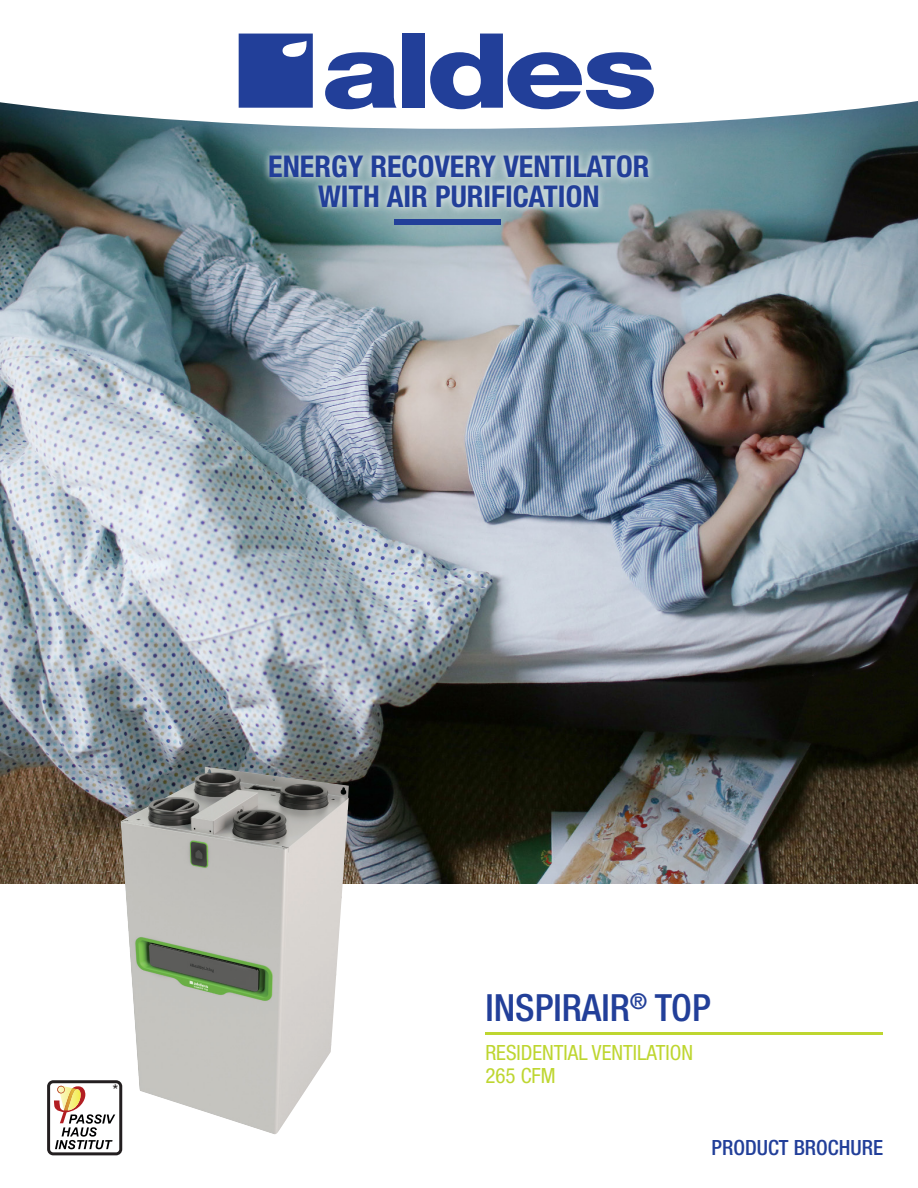
<style>
.page{position:relative;width:918px;height:1188px;background:#fff}
.page>*{position:absolute;margin:0;border:0;box-sizing:border-box;transform-origin:0 0}
.t1{font:500 condensed 37.5px "Helvetica Neue LT Std";color:#223f99}
.t2{font:700 condensed 30px/30px "Helvetica Neue LT Std";color:#223f99;text-align:center}
.t3{font:condensed 21px "Helvetica Neue LT Std";color:#bed630}
.t4{font:500 condensed 21px "Helvetica Neue LT Std";color:#223f99}
.t5{font:condensed 15px "Helvetica Neue LT Std";color:#231f20}
</style>
<div class="page">
<img style="left:0;top:163px;width:918px;height:721px">
<div style="left:0;top:0;width:918px;height:163px;background:#223f99;opacity:.2"></div>
<svg style="left:0;top:0;width:918px;height:129px"></svg>
<hr style="left:485px;top:1032px;width:398px;height:3px;background:#bed630">
<div style="left:394px;top:220px;width:106px;height:5px;background:#223f99"></div>
<svg style="left:262px;top:147px;width:394px;height:69px;background:#a3babf"></svg>
<img style="left:121px;top:767px;width:228px;height:368px">
<svg style="left:325px;top:52px;width:72px;height:57px"></svg>
<div style="left:402px;top:34px;width:23px;height:74px;background:#223f99"></div>
<svg style="left:430px;top:34px;width:224px;height:75px"></svg>
<svg style="left:239px;top:34px;width:74px;height:74px;background:#2e499e"></svg>
<svg style="left:47px;top:1080px;width:75px;height:75px"></svg>
<img style="left:64px;top:1088px;width:16px;height:22px">
<p class="t2" style="left:268px;top:151px;width:383px">ENERGY RECOVERY VENTILATOR<br>WITH AIR PURIFICATION</p>
<p class="t5" style="left:113px;top:1081px;width:7px">*</p>
<p class="t1" style="left:485px;top:986px;width:227px">INSPIRAIR<sup>®</sup> TOP</p>
<p class="t3" style="left:485px;top:1041px;width:209px">RESIDENTIAL VENTILATION</p>
<p class="t3" style="left:485px;top:1063px;width:72px">265 CFM</p>
<p class="t4" style="left:712px;top:1135px;width:173px">PRODUCT BROCHURE</p>
</div>
